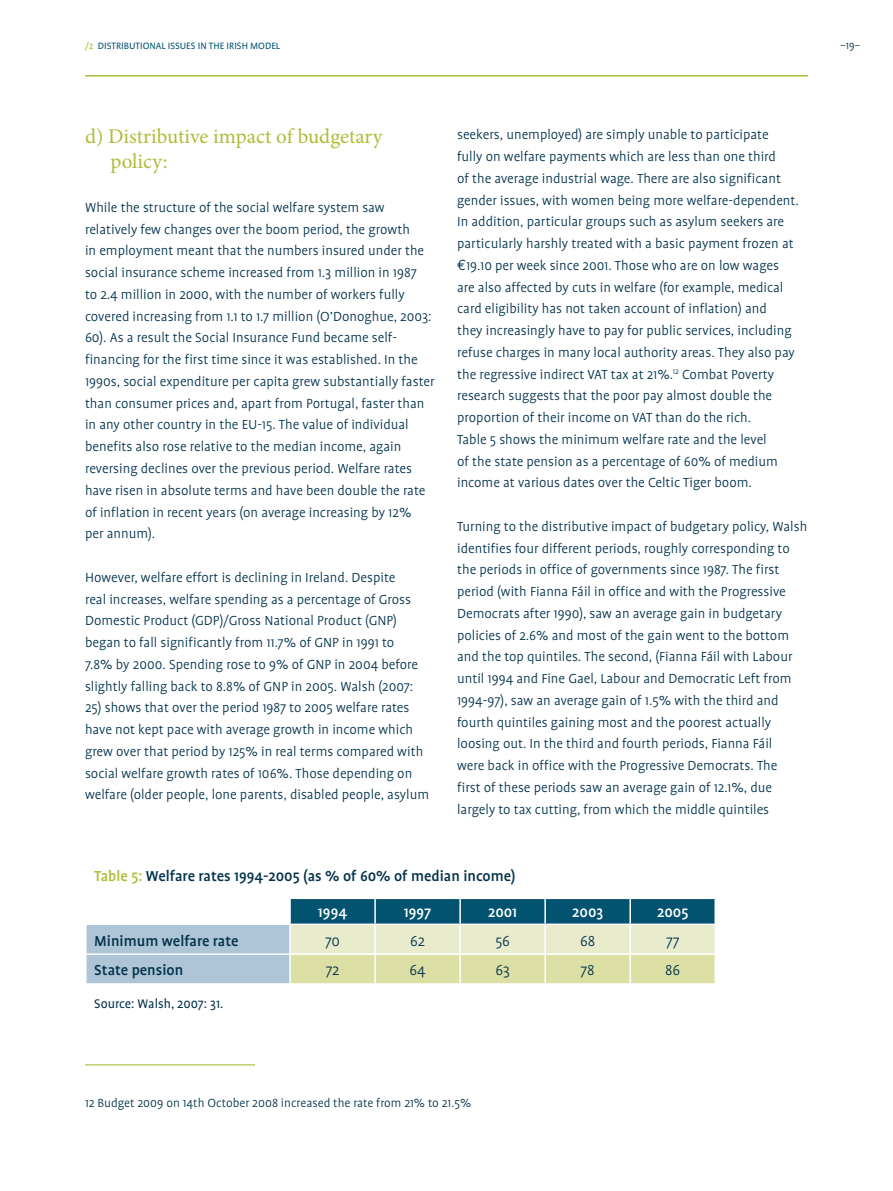
<style>
.page{position:relative;width:893px;height:1191px;background:#fff}
.page>*{position:absolute;margin:0;border:0;box-sizing:border-box;transform-origin:0 0}
.t1{font:21px/25.5px "Minion Pro";color:#afbc36}
.t2{font:500 16.5px/35.8px "Profile";color:#03324c}
.t3{font:300 16.5px "Profile";color:#03324c}
.t4{font:500 16.5px "Profile";color:#fff}
.t5{font:300 15px/21.8px "Profile";color:#03324c}
.t6{font:14.25px "Profile";color:#03324c}
.t7{font:300 13.5px "Profile";color:#03324c}
.t8{font:300 12px "Profile";color:#03324c}
.t9{font:10.5px "Profile";color:#025370}
.s1{font-weight:500;color:#bdc750}
.s2{font-family:"Euro Mono";font-weight:400}
.s3{color:#afbc36}
.s4{color:#fff}
</style>
<div class="page">
<hr style="left:85px;top:75px;width:723px;height:2px;background:#afbc36">
<svg style="left:87px;top:899px;width:627px;height:84px;background:#abc2b7"></svg>
<hr style="left:289px;top:899px;width:2px;height:24px;background:#fff">
<hr style="left:374px;top:899px;width:2px;height:24px;background:#fff">
<hr style="left:459px;top:899px;width:2px;height:24px;background:#fff">
<hr style="left:544px;top:899px;width:2px;height:24px;background:#fff">
<hr style="left:629px;top:899px;width:2px;height:24px;background:#fff">
<hr style="left:85px;top:923px;width:205px;height:2px;background:#fff">
<hr style="left:290px;top:923px;width:85px;height:2px;background:#fff">
<hr style="left:289px;top:925px;width:2px;height:28px;background:#fff">
<hr style="left:375px;top:923px;width:85px;height:2px;background:#fff">
<hr style="left:374px;top:925px;width:2px;height:28px;background:#fff">
<hr style="left:460px;top:923px;width:85px;height:2px;background:#fff">
<hr style="left:459px;top:925px;width:2px;height:28px;background:#fff">
<hr style="left:545px;top:923px;width:85px;height:2px;background:#fff">
<hr style="left:544px;top:925px;width:2px;height:28px;background:#fff">
<hr style="left:630px;top:923px;width:86px;height:2px;background:#fff">
<hr style="left:629px;top:925px;width:2px;height:28px;background:#fff">
<hr style="left:85px;top:953px;width:205px;height:2px;background:#fff">
<hr style="left:290px;top:953px;width:85px;height:2px;background:#fff">
<hr style="left:289px;top:955px;width:2px;height:28px;background:#fff">
<hr style="left:375px;top:953px;width:85px;height:2px;background:#fff">
<hr style="left:374px;top:955px;width:2px;height:28px;background:#fff">
<hr style="left:460px;top:953px;width:85px;height:2px;background:#fff">
<hr style="left:459px;top:955px;width:2px;height:28px;background:#fff">
<hr style="left:545px;top:953px;width:85px;height:2px;background:#fff">
<hr style="left:544px;top:955px;width:2px;height:28px;background:#fff">
<hr style="left:630px;top:953px;width:86px;height:2px;background:#fff">
<hr style="left:629px;top:955px;width:2px;height:28px;background:#fff">
<hr style="left:85px;top:1064px;width:170px;height:1px;background:#afbc36">
<p class="t9" style="left:85px;top:40px;width:197px"><span class="s1">/2</span> DISTRIBUTIONAL ISSUES IN THE IRISH MODEL</p>
<p class="t8" style="left:841px;top:39px;width:21px">–19–</p>
<h1 class="t1" style="left:111px;top:123px;width:274px;text-indent:-26px">d) Distributive impact of budgetary policy:</h1>
<p class="t5" style="left:85px;top:197px;width:351px">While the structure of the social welfare system saw relatively few changes over the boom period, the growth<br>in employment meant that the numbers insured under the social insurance scheme increased from 1.3 million in 1987<br>to 2.4 million in 2000, with the number of workers fully covered increasing from 1.1 to 1.7 million (O’Donoghue, 2003:<br>60). As a result the Social Insurance Fund became self&shy;financing for the first time since it was established. In the 1990s, social expenditure per capita grew substantially faster than consumer prices and, apart from Portugal, faster than in any other country in the EU-15. The value of individual benefits also rose relative to the median income, again reversing declines over the previous period. Welfare rates have risen in absolute terms and have been double the rate of inflation in recent years (on average increasing by 12%<br>per annum).</p>
<p class="t5" style="left:85px;top:566px;width:334px">However, welfare effort is declining in Ireland. Despite real increases, welfare spending as a percentage of Gross Domestic Product (GDP)/Gross National Product (GNP) began to fall significantly from 11 .7% of GNP in 1991 to 7.8% by 2000. Spending rose to 9% of GNP in 2004 before slightly falling back to 8.8% of GNP in 2005. Walsh (2007:</p>
<p class="t5" style="left:85px;top:697px;width:346px">25) shows that over the period 1987 to 2005 welfare rates have not kept pace with average growth in income which grew over that period by 125% in real terms compared with social welfare growth rates of 106%. Those depending on welfare (older people, lone parents, disabled people, asylum</p>
<p class="t5" style="left:457px;top:124px;width:343px">seekers, unemployed) are simply unable to participate<br>fully on welfare payments which are less than one third<br>of the average industrial wage. There are also significant gender issues, with women being more welfare-dependent.<br>In addition, particular groups such as asylum seekers are particularly harshly treated with a basic payment frozen at <span class="s2">€</span>19.10 per week since 2001. Those who are on low wages are also affected by cuts in welfare (for example, medical card eligibility has not taken account of inflation) and<br>they increasingly have to pay for public services, including refuse charges in many local authority areas. They also pay the regressive indirect VAT tax at 21 %.<sup>12</sup> Combat Poverty research suggests that the poor pay almost double the proportion of their income on VAT than do the rich.<br>Table 5 shows the minimum welfare rate and the level<br>of the state pension as a percentage of 60% of medium income at various dates over the Celtic Tiger boom.</p>
<p class="t5" style="left:457px;top:515px;width:352px">Turning to the distributive impact of budgetary policy, Walsh identifies four different periods, roughly corresponding to the periods in office of governments since 1987. The first period (with Fianna Fáil in office and with the Progressive Democrats after 1990), saw an average gain in budgetary policies of 2.6% and most of the gain went to the bottom and the top quintiles. The second, (Fianna Fáil with Labour until 1994 and Fine Gael, Labour and Democratic Left from 1994-97), saw an average gain of 1.5% with the third and fourth quintiles gaining most and the poorest actually loosing out. In the third and fourth periods, Fianna Fáil<br>were back in office with the Progressive Democrats. The<br>first of these periods saw an average gain of 12.1%, due largely to tax cutting, from which the middle quintiles</p>
<p class="t2" style="left:318px;top:858px;width:199px;text-indent:-224px"><span class="s3">Table 5:</span> Welfare rates 1994-2005 (as % of 60% of median income)<br><span class="s4">1994</span></p>
<p class="t4" style="left:404px;top:903px;width:29px">1997</p>
<p class="t4" style="left:488px;top:903px;width:31px">2001</p>
<p class="t4" style="left:572px;top:903px;width:33px">2003</p>
<p class="t4" style="left:657px;top:903px;width:33px">2005</p>
<p class="t2" style="left:94px;top:922px;width:146px">Minimum welfare rate</p>
<p class="t3" style="left:325px;top:932px;width:16px">70</p>
<p class="t3" style="left:410px;top:932px;width:8px">62</p>
<p class="t3" style="left:495px;top:932px;width:8px">56</p>
<p class="t3" style="left:580px;top:932px;width:17px">68</p>
<p class="t3" style="left:666px;top:932px;width:8px">77</p>
<p class="t2" style="left:94px;top:952px;width:90px">State pension</p>
<p class="t3" style="left:326px;top:962px;width:8px">72</p>
<p class="t3" style="left:410px;top:962px;width:17px">64</p>
<p class="t3" style="left:495px;top:962px;width:8px">63</p>
<p class="t3" style="left:581px;top:962px;width:16px">78</p>
<p class="t3" style="left:665px;top:962px;width:15px">86</p>
<p class="t6" style="left:94px;top:996px;width:131px">Source: Walsh, 2007: 31.</p>
<p class="t7" style="left:85px;top:1095px;width:388px">12 Budget 2009 on 14th October 2008 increased the rate from 21 % to 21 .5%</p>
</div>
